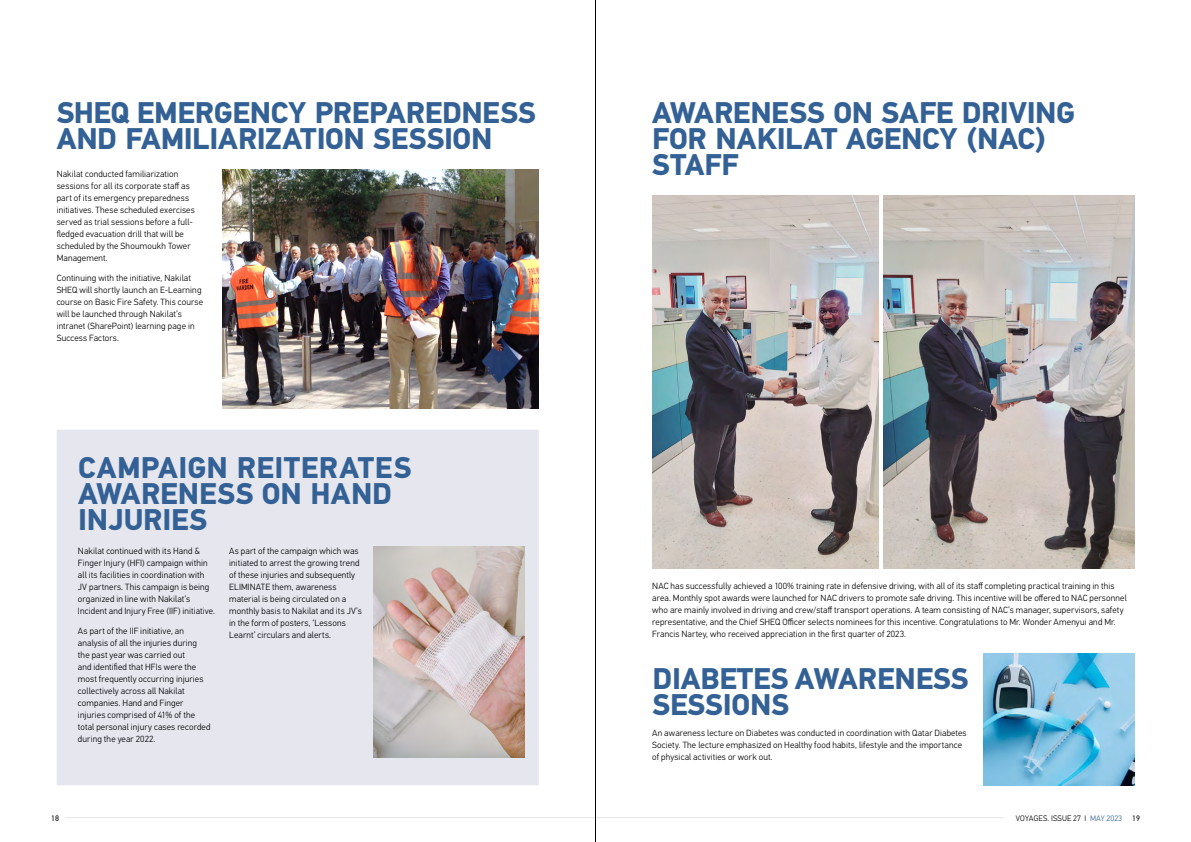
<style>
.page{position:relative;width:1191px;height:842px;background:#fff}
.page>*{position:absolute;margin:0;border:0;box-sizing:border-box;transform-origin:0 0}
.t1{font:700 30px/26px "PF Din Text Universal";letter-spacing:-.005em;color:#336195}
.t2{font:300 9px/12px "PF Din Text Universal";letter-spacing:.015em;color:#000}
.t3{font:300 8px "PF Din Text Universal";letter-spacing:.02em;color:#000}
.t4{font:8px "PF Din Text Universal";color:#000}
.s1{color:#336195}
</style>
<div class="page">
<hr style="left:65px;top:817px;width:938px;height:1px;background:#e4e5ed">
<div style="left:57px;top:430px;width:482px;height:355px;background:#e5e6ee"></div>
<img style="left:222px;top:170px;width:317px;height:238px">
<img style="left:983px;top:653px;width:151px;height:132px">
<img style="left:883px;top:196px;width:251px;height:372px">
<img style="left:652px;top:196px;width:227px;height:372px">
<img style="left:373px;top:547px;width:151px;height:211px">
<hr style="left:595px;top:0;width:1px;height:842px;background:#000">
<h1 class="t1" style="left:57px;top:101px;width:481px">SHEQ EMERGENCY PREPAREDNESS<br>AND FAMILIARIZATION SESSION</h1>
<p class="t2" style="left:57px;top:168px;width:140px">Nakilat conducted familiarization sessions for all its corporate staff as part of its emergency preparedness initiatives. These scheduled exercises served as trial sessions before a full&shy;fledged evacuation drill that will be scheduled by the Shoumoukh Tower Management.</p>
<p class="t2" style="left:57px;top:273px;width:148px">Continuing with the initiative, Nakilat SHEQ will shortly launch an E-Learning course on Basic Fire Safety. This course will be launched through Nakilat’s intranet (SharePoint) learning page in Success Factors.</p>
<h1 class="t1" style="left:78px;top:457px;width:335px">CAMPAIGN REITERATES<br>AWARENESS ON HAND<br>INJURIES</h1>
<p class="t2" style="left:78px;top:545px;width:139px">Nakilat continued with its Hand &amp; Finger Injury (HFI) campaign within all its facilities in coordination with JV partners. This campaign is being organized in line with Nakilat’s Incident and Injury Free (IIF) initiative.</p>
<p class="t2" style="left:78px;top:626px;width:134px">As part of the IIF initiative, an analysis of all the injuries during the past year was carried out<br>and identified that HFIs were the most frequently occurring injuries collectively across all Nakilat companies. Hand and Finger injuries comprised of 41% of the total personal injury cases recorded during the year 2022.</p>
<p class="t2" style="left:229px;top:545px;width:134px">As part of the campaign which was initiated to arrest the growing trend of these injuries and subsequently ELIMINATE them, awareness material is being circulated on a monthly basis to Nakilat and its JV’s in the form of posters, ‘Lessons Learnt’ circulars and alerts.</p>
<h1 class="t1" style="left:652px;top:101px;width:424px">AWARENESS ON SAFE DRIVING<br>FOR NAKILAT AGENCY (NAC)<br>STAFF</h1>
<p class="t2" style="left:652px;top:581px;width:476px">NAC has successfully achieved a 100% training rate in defensive driving, with all of its staff completing practical training in this area. Monthly spot awards were launched for NAC drivers to promote safe driving. This incentive will be offered to NAC personnel who are mainly involved in driving and crew/staff transport operations. A team consisting of NAC’s manager, supervisors, safety representative, and the Chief SHEQ Officer selects nominees for this incentive. Congratulations to Mr. Wonder Amenyui and Mr.<br>Francis Nartey, who received appreciation in the first quarter of 2023.</p>
<h1 class="t1" style="left:652px;top:667px;width:317px">DIABETES AWARENESS<br>SESSIONS</h1>
<p class="t2" style="left:652px;top:728px;width:316px">An awareness lecture on Diabetes was conducted in coordination with Qatar Diabetes<br>Society. The lecture emphasized on Healthy food habits, lifestyle and the importance of physical activities or work out.</p>
<p class="t4" style="left:51px;top:813px;width:9px">18</p>
<p class="t3" style="left:1015px;top:813px;width:108px">VOYAGES. ISSUE 27 I <span class="s1">MAY 2023</span></p>
<p class="t4" style="left:1132px;top:813px;width:9px">19</p>
</div>
